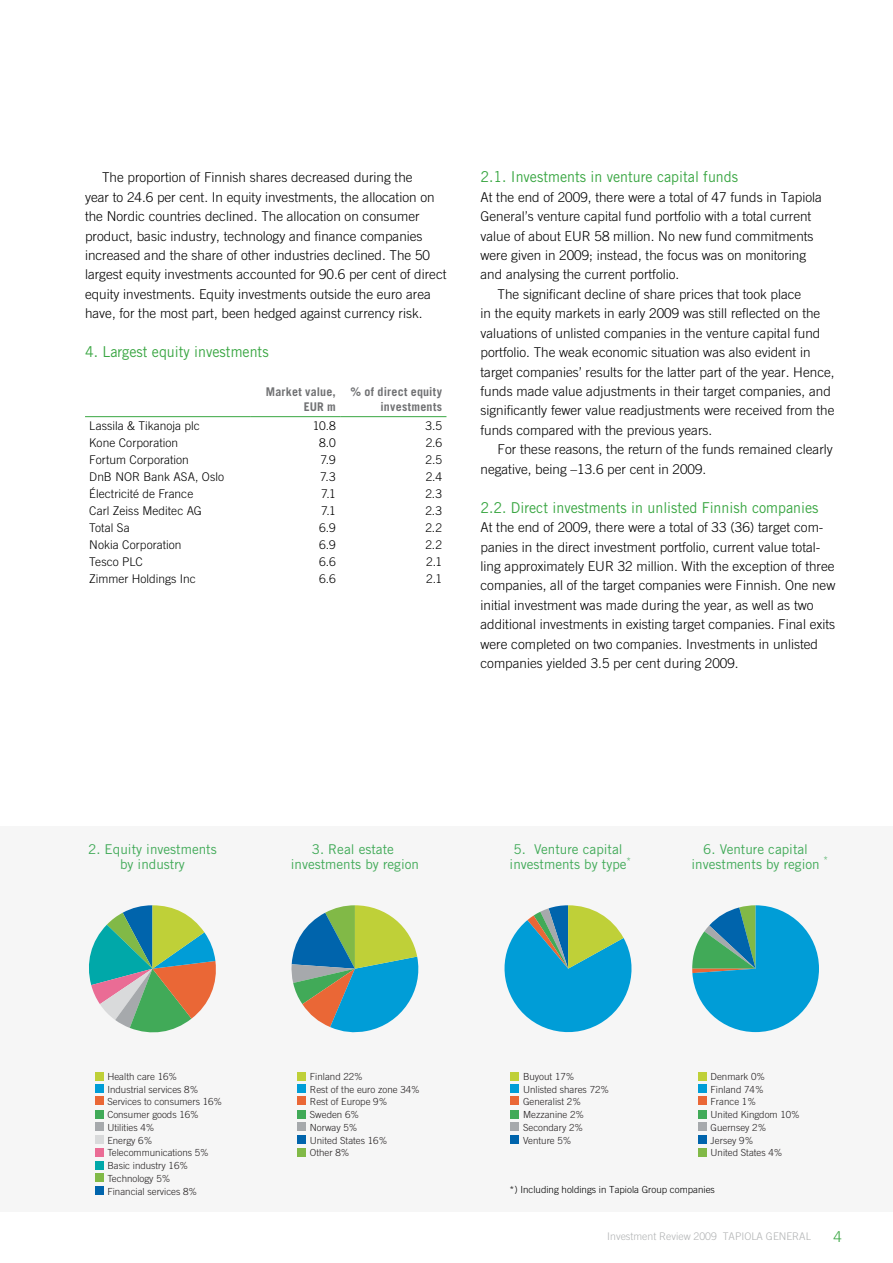
<style>
.page{position:relative;width:893px;height:1263px;background:#fff}
.page>*{position:absolute;margin:0;border:0;box-sizing:border-box;transform-origin:0 0}
.t1{font:15px "Trade Gothic";color:#39a642;scale:.95 1}
.t2{font:300 15px "Trade Gothic";color:#39a642}
.t3{font:300 13.5px/19.5px "Trade Gothic";color:#000}
.t4{font:13.5px/15px "Trade Gothic";color:#41aa58;text-align:center}
.t5{font:300 12px "Trade Gothic";letter-spacing:.005em;color:#000}
.t6{font:700 12px/15px "Trade Gothic";letter-spacing:.02em;color:#707173;text-align:right}
.t7{font:300 10.5px "Trade Gothic";color:#b1b3b4}
.t8{font:300 9.75px/12.8px "Trade Gothic";color:#231f20}
.t9{font:300 9.75px "Trade Gothic";color:#000}
.t10{font:9px "Trade Gothic";color:#41aa58}
</style>
<div class="page">
<div style="left:0;top:826px;width:893px;height:386px;background:#f6f6f6"></div>
<svg style="left:89px;top:905px;width:127px;height:128px"></svg>
<div style="left:95px;top:1072px;width:9px;height:8px;background:#bfd038"></div>
<div style="left:95px;top:1084px;width:9px;height:9px;background:#009dd7"></div>
<div style="left:95px;top:1096px;width:9px;height:9px;background:#ea6736"></div>
<div style="left:95px;top:1110px;width:9px;height:8px;background:#41aa58"></div>
<div style="left:95px;top:1122px;width:9px;height:9px;background:#a6a9ac"></div>
<div style="left:95px;top:1135px;width:9px;height:9px;background:#d9dadb"></div>
<div style="left:95px;top:1148px;width:9px;height:9px;background:#ea6c95"></div>
<div style="left:95px;top:1161px;width:9px;height:8px;background:#00a8a9"></div>
<div style="left:95px;top:1173px;width:9px;height:9px;background:#81b947"></div>
<div style="left:95px;top:1186px;width:9px;height:9px;background:#0064ac"></div>
<svg style="left:291px;top:905px;width:128px;height:128px"></svg>
<div style="left:297px;top:1072px;width:9px;height:8px;background:#bfd038"></div>
<div style="left:297px;top:1084px;width:9px;height:9px;background:#009dd7"></div>
<div style="left:297px;top:1096px;width:9px;height:9px;background:#ea6736"></div>
<div style="left:297px;top:1110px;width:9px;height:8px;background:#41aa58"></div>
<div style="left:297px;top:1122px;width:9px;height:9px;background:#a6a9ac"></div>
<div style="left:297px;top:1135px;width:9px;height:9px;background:#0064ac"></div>
<div style="left:297px;top:1148px;width:9px;height:9px;background:#81b947"></div>
<svg style="left:504px;top:905px;width:128px;height:128px"></svg>
<div style="left:510px;top:1072px;width:9px;height:8px;background:#bfd038"></div>
<div style="left:510px;top:1084px;width:9px;height:9px;background:#009dd7"></div>
<div style="left:510px;top:1096px;width:9px;height:9px;background:#ea6736"></div>
<div style="left:510px;top:1110px;width:9px;height:8px;background:#41aa58"></div>
<div style="left:510px;top:1122px;width:9px;height:9px;background:#a6a9ac"></div>
<div style="left:510px;top:1135px;width:9px;height:9px;background:#0064ac"></div>
<svg style="left:692px;top:905px;width:127px;height:127px"></svg>
<div style="left:698px;top:1072px;width:9px;height:8px;background:#bfd038"></div>
<div style="left:698px;top:1084px;width:9px;height:9px;background:#009dd7"></div>
<div style="left:698px;top:1096px;width:9px;height:9px;background:#ea6736"></div>
<div style="left:698px;top:1110px;width:9px;height:8px;background:#41aa58"></div>
<div style="left:698px;top:1122px;width:9px;height:9px;background:#a6a9ac"></div>
<div style="left:698px;top:1135px;width:9px;height:9px;background:#0064ac"></div>
<div style="left:698px;top:1148px;width:9px;height:9px;background:#81b947"></div>
<hr style="left:85px;top:416px;width:166px;height:1px;background:#39a642">
<hr style="left:251px;top:416px;width:89px;height:1px;background:#39a642">
<hr style="left:340px;top:416px;width:106px;height:1px;background:#39a642">
<p class="t3" style="left:85px;top:168px;width:363px;text-indent:17px">The proportion of Finnish shares decreased during the<br>year to 24.6 per cent. In equity investments, the allocation on the Nordic countries declined. The allocation on consumer product, basic industry, technology and finance companies increased and the share of other industries declined. The 50 largest equity investments accounted for 90.6 per cent of direct equity investments. Equity investments outside the euro area have, for the most part, been hedged against currency risk.</p>
<p class="t1" style="left:85px;top:343px;width:195px">4. Largest equity investments</p>
<p class="t6" style="left:266px;top:384px;width:72px">Market value,<br>EUR m</p>
<p class="t6" style="left:350px;top:384px;width:93px">% of direct equity investments</p>
<p class="t5" style="left:89px;top:419px;width:112px">Lassila &amp; Tikanoja plc</p>
<p class="t5" style="left:313px;top:419px;width:25px">10.8</p>
<p class="t5" style="left:425px;top:419px;width:18px">3.5</p>
<p class="t5" style="left:89px;top:436px;width:90px">Kone Corporation</p>
<p class="t5" style="left:319px;top:436px;width:18px">8.0</p>
<p class="t5" style="left:426px;top:436px;width:18px">2.6</p>
<p class="t5" style="left:89px;top:453px;width:101px">Fortum Corporation</p>
<p class="t5" style="left:321px;top:453px;width:17px">7.9</p>
<p class="t5" style="left:426px;top:453px;width:18px">2.5</p>
<p class="t5" style="left:89px;top:470px;width:136px">DnB NOR Bank ASA, Oslo</p>
<p class="t5" style="left:320px;top:470px;width:17px">7.3</p>
<p class="t5" style="left:426px;top:470px;width:18px">2.4</p>
<p class="t5" style="left:89px;top:487px;width:106px">Électricité de France</p>
<p class="t5" style="left:321px;top:487px;width:16px">7.1</p>
<p class="t5" style="left:425px;top:487px;width:18px">2.3</p>
<p class="t5" style="left:89px;top:504px;width:114px">Carl Zeiss Meditec AG</p>
<p class="t5" style="left:321px;top:504px;width:16px">7.1</p>
<p class="t5" style="left:425px;top:504px;width:18px">2.3</p>
<p class="t5" style="left:89px;top:521px;width:42px">Total Sa</p>
<p class="t5" style="left:319px;top:521px;width:18px">6.9</p>
<p class="t5" style="left:425px;top:521px;width:18px">2.2</p>
<p class="t5" style="left:89px;top:538px;width:94px">Nokia Corporation</p>
<p class="t5" style="left:319px;top:538px;width:18px">6.9</p>
<p class="t5" style="left:425px;top:538px;width:18px">2.2</p>
<p class="t5" style="left:89px;top:555px;width:55px">Tesco PLC</p>
<p class="t5" style="left:319px;top:555px;width:18px">6.6</p>
<p class="t5" style="left:426px;top:555px;width:18px">2.1</p>
<p class="t5" style="left:89px;top:572px;width:108px">Zimmer Holdings Inc</p>
<p class="t5" style="left:319px;top:572px;width:18px">6.6</p>
<p class="t5" style="left:426px;top:572px;width:18px">2.1</p>
<p class="t1" style="left:480px;top:168px;width:273px">2.1. Investments in venture capital funds</p>
<p class="t3" style="left:480px;top:187px;width:343px">At the end of 2009, there were a total of 47 funds in Tapiola</p>
<p class="t3" style="left:480px;top:206px;width:332px">General’s venture capital fund portfolio with a total current</p>
<p class="t3" style="left:480px;top:226px;width:335px">value of about EUR 58 million. No new fund commitments</p>
<p class="t3" style="left:480px;top:245px;width:327px">were given in 2009; instead, the focus was on monitoring</p>
<p class="t3" style="left:480px;top:265px;width:200px">and analysing the current portfolio.</p>
<p class="t3" style="left:497px;top:284px;width:305px">The significant decline of share prices that took place</p>
<p class="t3" style="left:480px;top:304px;width:341px">in the equity markets in early 2009 was still reflected on the</p>
<p class="t3" style="left:480px;top:323px;width:341px">valuations of unlisted companies in the venture capital fund</p>
<p class="t3" style="left:480px;top:342px;width:332px">portfolio. The weak economic situation was also evident in</p>
<p class="t3" style="left:480px;top:362px;width:356px">target companies’ results for the latter part of the year. Hence,</p>
<p class="t3" style="left:480px;top:381px;width:352px">funds made value adjustments in their target companies, and</p>
<p class="t3" style="left:480px;top:401px;width:356px">significantly fewer value readjustments were received from the</p>
<p class="t3" style="left:480px;top:420px;width:233px">funds compared with the previous years.</p>
<p class="t3" style="left:497px;top:440px;width:337px">For these reasons, the return of the funds remained clearly</p>
<p class="t3" style="left:480px;top:459px;width:227px">negative, being –13.6 per cent in 2009.</p>
<p class="t1" style="left:480px;top:498px;width:357px">2.2. Direct investments in unlisted Finnish companies</p>
<p class="t3" style="left:480px;top:517px;width:356px">At the end of 2009, there were a total of 33 (36) target com&shy;panies in the direct investment portfolio, current value total&shy;ling approximately EUR 32 million. With the exception of three companies, all of the target companies were Finnish. One new initial investment was made during the year, as well as two additional investments in existing target companies. Final exits were completed on two companies. Investments in unlisted companies yielded 3.5 per cent during 2009.</p>
<p class="t4" style="left:88px;top:842px;width:130px">2. Equity investments by industry</p>
<p class="t4" style="left:291px;top:842px;width:130px">3. Real estate investments by region</p>
<p class="t4" style="left:510px;top:842px;width:118px;text-align:left">5. Venture capital investments by type</p>
<p class="t10" style="left:627px;top:855px;width:6px">*</p>
<p class="t4" style="left:691px;top:842px;width:130px">6. Venture capital investments by region</p>
<p class="t10" style="left:823px;top:855px;width:6px">*</p>
<p class="t8" style="left:107px;top:1070px;width:116px">Health care 16%<br>Industrial services 8%<br>Services to consumers 16%<br>Consumer goods 16%<br>Utilities 4%<br>Energy 6%<br>Telecommunications 5%<br>Basic industry 16%<br>Technology 5%<br>Financial services 8%</p>
<p class="t8" style="left:310px;top:1070px;width:111px">Finland 22%<br>Rest of the euro zone 34%<br>Rest of Europe 9%<br>Sweden 6%<br>Norway 5%<br>United States 16%<br>Other 8%</p>
<p class="t8" style="left:523px;top:1070px;width:88px">Buyout 17%<br>Unlisted shares 72%<br>Generalist 2%<br>Mezzanine 2%<br>Secondary 2%<br>Venture 5%</p>
<p class="t8" style="left:710px;top:1070px;width:91px">Denmark 0%<br>Finland 74%<br>France 1%<br>United Kingdom 10%<br>Guernsey 2%<br>Jersey 9%<br>United States 4%</p>
<p class="t9" style="left:510px;top:1183px;width:207px">*) Including holdings in Tapiola Group companies</p>
<p class="t7" style="left:607px;top:1230px;width:205px">Investment Review 2009 TAPIOLA GENERAL</p>
<p class="t2" style="left:834px;top:1227px;width:10px">4</p>
</div>
